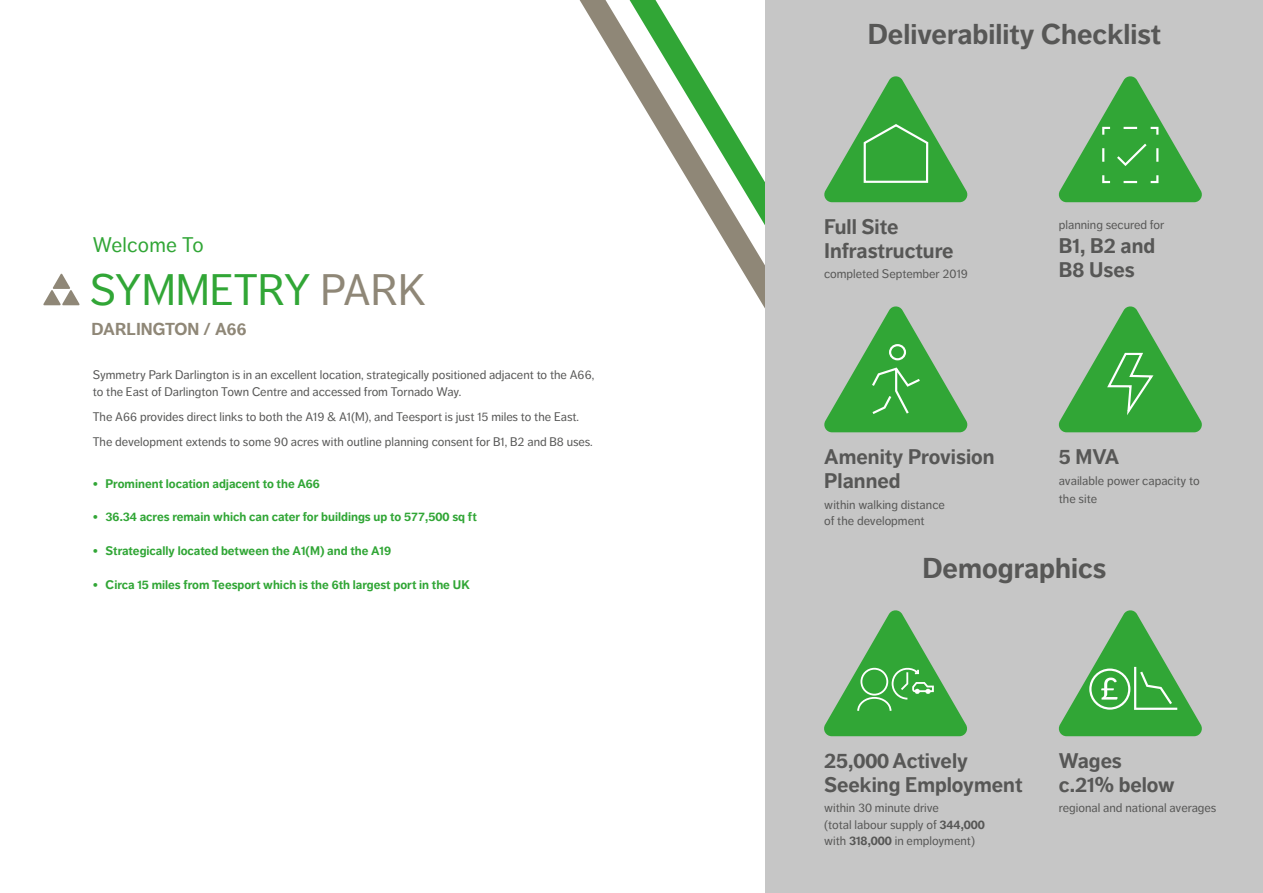
<style>
.page{position:relative;width:1263px;height:893px;background:#fff}
.page>*{position:absolute;margin:0;border:0;box-sizing:border-box;transform-origin:0 0}
.t1{font:43.65px "Dagny Pro";color:#31a636}
.t2{font:700 28.5px "Dagny Pro";color:#575756}
.t3{font:700 21px/24px "Dagny Pro";color:#575756}
.t4{font:21px "Dagny Pro";letter-spacing:.01em;color:#31a636}
.t5{font:700 17.25px "Dagny Pro";color:#8f8777}
.t6{font:12.3px/16.5px "Dagny Pro";color:#575756}
.t7{font:700 12.3px "Dagny Pro";color:#31a636}
.s1{color:#8f8777}
.s2{font-weight:700}
</style>
<div class="page">
<svg style="left:580px;top:0;width:186px;height:399px"></svg>
<div style="left:766px;top:0;width:497px;height:893px;background:#c6c6c6"></div>
<svg style="left:43px;top:274px;width:37px;height:31px"></svg>
<svg style="left:824px;top:610px;width:143px;height:126px"></svg>
<svg style="left:1058px;top:610px;width:144px;height:126px"></svg>
<svg style="left:824px;top:306px;width:144px;height:126px"></svg>
<div style="left:889px;top:344px;width:17px;height:16px;border:2px solid #fff;border-radius:50%"></div>
<svg style="left:1058px;top:306px;width:144px;height:126px"></svg>
<svg style="left:824px;top:76px;width:144px;height:126px"></svg>
<svg style="left:1058px;top:76px;width:144px;height:126px"></svg>
<h3 class="t4" style="left:93px;top:233px;width:112px">Welcome To</h3>
<h1 class="t1" style="left:90px;top:265px;width:338px">SYMMETRY <span class="s1">PARK</span></h1>
<h3 class="t5" style="left:92px;top:319px;width:156px">DARLINGTON / A66</h3>
<p class="t6" style="left:93px;top:367px;width:503px">Symmetry Park Darlington is in an excellent location, strategically positioned adjacent to the A66, to the East of Darlington Town Centre and accessed from Tornado Way.</p>
<p class="t6" style="left:93px;top:404px;width:501px;line-height:25px">The A66 provides direct links to both the A19 &amp; A1(M), and Teesport is just 15 miles to the East.<br>The development extends to some 90 acres with outline planning consent for B1, B2 and B8 uses.</p>
<p class="t7" style="left:93px;top:476px;width:229px">• Prominent location adjacent to the A66</p>
<p class="t7" style="left:93px;top:510px;width:385px">• 36.34 acres remain which can cater for buildings up to 577,500 sq ft</p>
<p class="t7" style="left:93px;top:543px;width:300px">• Strategically located between the A1(M) and the A19</p>
<p class="t7" style="left:93px;top:577px;width:378px">• Circa 15 miles from Teesport which is the 6th largest port in the UK</p>
<h2 class="t2" style="left:868px;top:18px;width:295px">Deliverability Checklist</h2>
<h3 class="t3" style="left:824px;top:215px;width:131px">Full Site<br>Infrastructure</h3>
<p class="t6" style="left:824px;top:266px;width:145px">completed September 2019</p>
<p class="t6" style="left:1059px;top:216px;width:107px">planning secured for</p>
<h3 class="t3" style="left:1059px;top:234px;width:98px">B1, B2 and<br>B8 Uses</h3>
<h3 class="t3" style="left:824px;top:445px;width:172px">Amenity Provision<br>Planned</h3>
<p class="t6" style="left:824px;top:496px;width:122px">within walking distance of the development</p>
<h3 class="t3" style="left:1059px;top:445px;width:62px">5 MVA</h3>
<p class="t6" style="left:1059px;top:471px;width:142px;line-height:18px">available power capacity to the site</p>
<h2 class="t2" style="left:922px;top:552px;width:185px">Demographics</h2>
<h3 class="t3" style="left:824px;top:748px;width:200px">25,000 Actively<br>Seeking Employment</h3>
<p class="t6" style="left:824px;top:800px;width:162px">within 30 minute drive<br>(total labour supply of <span class="s2">344,000 </span>with <span class="s2">318,000</span> in employment)</p>
<h3 class="t3" style="left:1059px;top:748px;width:117px">Wages c.21% below</h3>
<p class="t6" style="left:1059px;top:800px;width:159px">regional and national averages</p>
</div>
